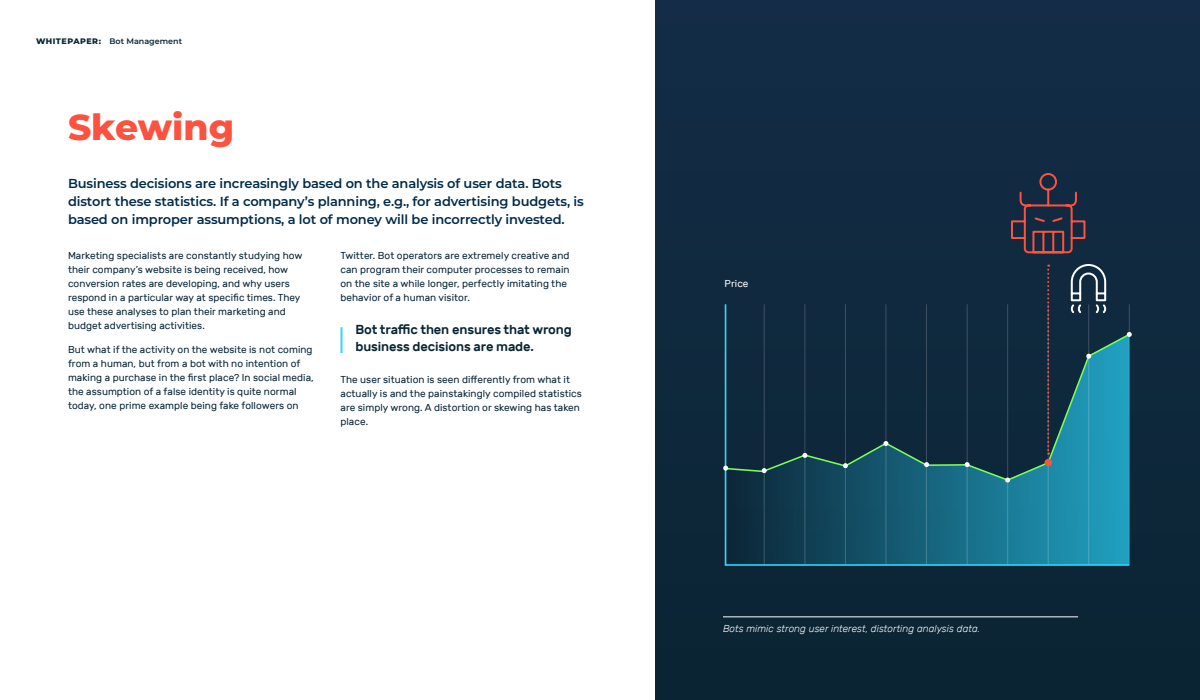
<style>
.page{position:relative;width:1200px;height:700px;background:#fff}
.page>*{position:absolute;margin:0;border:0;box-sizing:border-box;transform-origin:0 0}
.t1{font:800 36px "Montserrat";color:#fc5240}
.t2{font:600 13px/18px "Montserrat";letter-spacing:-.01em;color:#002b4a}
.t3{font:500 13px/17px "Rubik";letter-spacing:-.01em;color:#082433}
.t4{font:10px/14px "Rubik";letter-spacing:.005em;color:#082433}
.t5{font:italic 300 10px "Rubik";letter-spacing:.005em;color:#fff}
.t6{font:10px "Rubik";letter-spacing:.005em;color:#fff}
.t7{font:600 8px "Montserrat";color:#082433}
.s1{font-weight:800}
</style>
<div class="page">
<div style="left:655px;top:0;width:545px;height:700px;background:#102a40"></div>
<hr style="left:723px;top:617px;width:355px;height:1px;background:#fff">
<svg style="left:724px;top:304px;width:406px;height:262px"></svg>
<svg style="left:724px;top:332px;width:406px;height:150px"></svg>
<svg style="left:1005px;top:478px;width:5px;height:5px"></svg>
<svg style="left:1086px;top:354px;width:5px;height:5px"></svg>
<svg style="left:1127px;top:332px;width:5px;height:5px"></svg>
<svg style="left:965px;top:462px;width:5px;height:5px"></svg>
<svg style="left:924px;top:462px;width:5px;height:5px"></svg>
<svg style="left:843px;top:463px;width:5px;height:5px"></svg>
<svg style="left:762px;top:468px;width:5px;height:5px"></svg>
<svg style="left:723px;top:466px;width:5px;height:5px"></svg>
<svg style="left:802px;top:453px;width:5px;height:5px"></svg>
<svg style="left:883px;top:441px;width:5px;height:5px"></svg>
<hr style="left:340px;top:327px;width:2px;height:26px;background:#2ad9ff">
<svg style="left:1070px;top:264px;width:37px;height:53px"></svg>
<svg style="left:1011px;top:173px;width:75px;height:81px"></svg>
<svg style="left:1046px;top:265px;width:5px;height:195px"></svg>
<div style="left:1044px;top:459px;width:8px;height:7px;background:#fc5240;border-radius:50%"></div>
<p class="t7" style="left:36px;top:35px;width:148px"><span class="s1">WHITEPAPER:</span> Bot Management</p>
<h1 class="t1" style="left:68px;top:101px;width:168px">Skewing</h1>
<p class="t2" style="left:68px;top:174px;width:517px">Business decisions are increasingly based on the analysis of user data. Bots distort these statistics. If a company’s planning, e.g., for advertising budgets, is based on improper assumptions, a lot of money will be incorrectly invested.</p>
<p class="t4" style="left:68px;top:249px;width:236px">Marketing specialists are constantly studying how their company’s website is being received, how conversion rates are developing, and why users respond in a particular way at specific times. They use these analyses to plan their marketing and budget advertising activities.</p>
<p class="t4" style="left:68px;top:343px;width:247px">But what if the activity on the website is not coming from a human, but from a bot with no intention of making a purchase in the first place? In social media, the assumption of a false identity is quite normal today, one prime example being fake followers on</p>
<p class="t4" style="left:340px;top:249px;width:231px">Twitter. Bot operators are extremely creative and can program their computer processes to remain on the site a while longer, perfectly imitating the behavior of a human visitor.</p>
<h2 class="t3" style="left:356px;top:321px;width:218px">Bot traffic then ensures that wrong business decisions are made.</h2>
<p class="t4" style="left:340px;top:373px;width:243px">The user situation is seen differently from what it actually is and the painstakingly compiled statistics are simply wrong. A distortion or skewing has taken place.</p>
<p class="t6" style="left:725px;top:278px;width:25px">Price</p>
<p class="t5" style="left:723px;top:623px;width:259px">Bots mimic strong user interest, distorting analysis data.</p>
</div>
